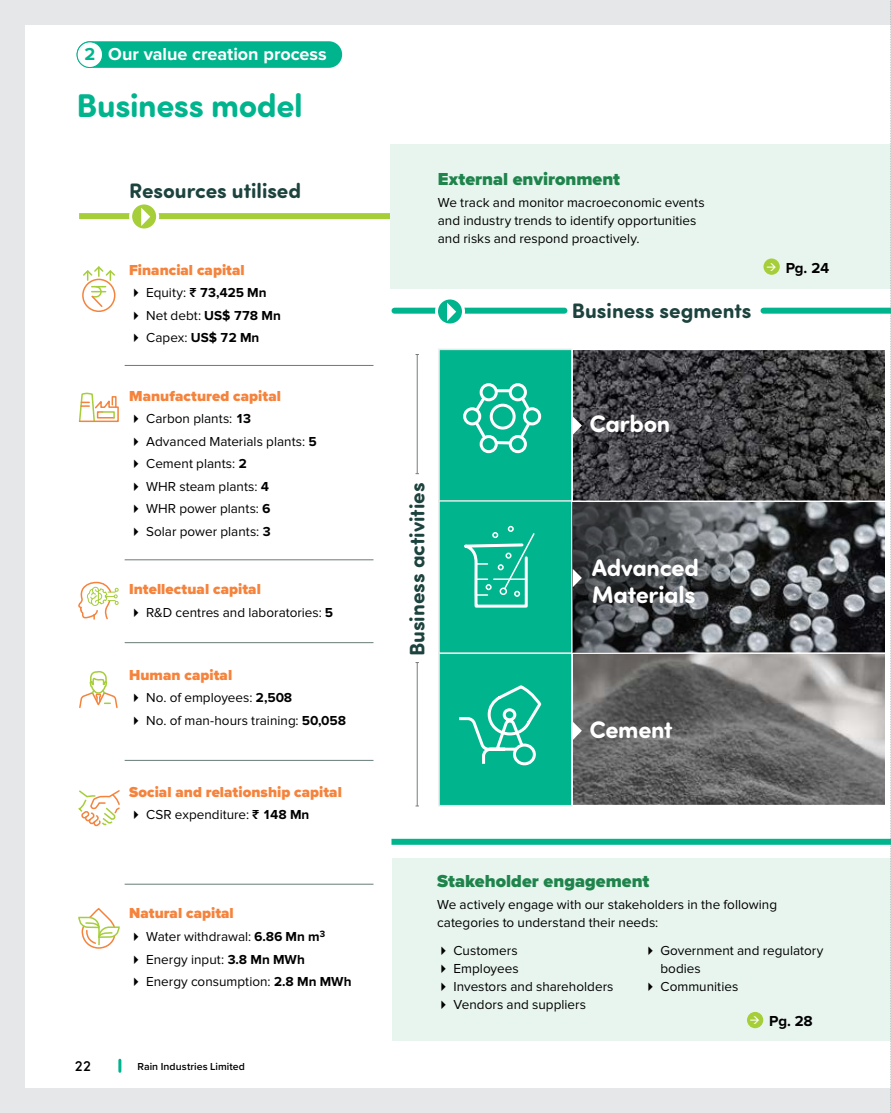
<style>
.page{position:relative;width:891px;height:1113px;background:#fff}
.page>*{position:absolute;margin:0;border:0;box-sizing:border-box;transform-origin:0 0}
.t1{font:700 33px "Sofia Pro Soft";letter-spacing:-.015em;color:#00b48d}
.t2{font:700 24px/27px "Sofia Pro Soft";letter-spacing:-.01em;color:#fff}
.t3{font:700 21px "Sofia Pro Soft";color:#1c433e}
.t4{font:900 18px "Proxima Nova";color:#1f844c}
.t5{font:700 18px "Proxima Nova";color:#fff}
.t6{font:900 15px "Proxima Nova";letter-spacing:.005em;color:#f5833c}
.t7{font:700 15px "Proxima Nova";letter-spacing:-.01em;color:#000}
.t8{font:500 15px "Sofia Pro Soft";color:#000}
.t9{font:13.5px/22.5px "Proxima Nova";color:#000}
.t10{font:700 13.5px/22.5px "Proxima Nova";letter-spacing:-.02em;color:#000}
.t11{font:600 10.5px "Proxima Nova";letter-spacing:.005em;color:#000}
.s1{color:#00b48d}
.s2{font-weight:400}
.s3{font-family:"ITF Rupee";font-weight:400}
.s4{font-weight:700}
.s5{font-family:"ITF Rupee"}
.s6{color:#fff}
</style>
<div class="page">
<div style="left:0;top:0;width:891px;height:1112px;background:#e6e7e8"></div>
<div style="left:26px;top:25px;width:865px;height:1062px;background:#fff"></div>
<div style="left:393px;top:857px;width:498px;height:182px;background:#e8f5ef"></div>
<div style="left:391px;top:144px;width:500px;height:145px;background:#e8f5ef"></div>
<hr style="left:125px;top:365px;width:249px;height:1px;background:#425b56">
<hr style="left:125px;top:559px;width:249px;height:1px;background:#425b56">
<hr style="left:125px;top:642px;width:249px;height:1px;background:#425b56">
<hr style="left:125px;top:760px;width:249px;height:1px;background:#425b56">
<hr style="left:125px;top:883px;width:249px;height:1px;background:#425b56">
<div style="left:764px;top:258px;width:16px;height:17px;background:#a5ce39;border-radius:50%"></div>
<div style="left:747px;top:1011px;width:16px;height:17px;background:#a5ce39;border-radius:50%"></div>
<div style="left:79px;top:213px;width:311px;height:6px;background:#a5ce39"></div>
<svg style="left:131px;top:203px;width:27px;height:27px"></svg>
<div style="left:129px;top:201px;width:30px;height:30px;border:3px solid #fff;border-radius:50%"></div>
<svg style="left:141px;top:207px;width:9px;height:19px"></svg>
<hr style="left:417px;top:662px;width:1px;height:144px;background:#58595b">
<hr style="left:417px;top:354px;width:1px;height:119px;background:#58595b">
<div style="left:394px;top:308px;width:170px;height:6px;background:#00b48d"></div>
<div style="left:764px;top:308px;width:127px;height:6px;background:#00b48d"></div>
<div style="left:392px;top:838px;width:499px;height:6px;background:#00b48d"></div>
<svg style="left:436px;top:298px;width:28px;height:27px"></svg>
<div style="left:435px;top:296px;width:30px;height:30px;border:3px solid #fff;border-radius:50%"></div>
<svg style="left:447px;top:302px;width:9px;height:19px"></svg>
<div style="left:438px;top:348px;width:135px;height:154px;background:#00b48d;border:2px solid #e6e7e8"></div>
<div style="left:438px;top:500px;width:135px;height:154px;background:#00b48d;border:2px solid #e6e7e8"></div>
<div style="left:438px;top:652px;width:135px;height:154px;background:#00b48d;border:2px solid #e6e7e8"></div>
<img style="left:574px;top:351px;width:311px;height:148px">
<div style="left:571px;top:348px;width:319px;height:154px;border:2px solid #fff"></div>
<svg style="left:810px;top:503px;width:75px;height:148px;background:#484a4f"></svg>
<div style="left:571px;top:500px;width:319px;height:154px;border:2px solid #fff"></div>
<svg style="left:574px;top:655px;width:311px;height:148px;background:#777675"></svg>
<div style="left:571px;top:652px;width:319px;height:154px;border:2px solid #fff"></div>
<svg style="left:573px;top:502px;width:237px;height:150px;background:#515457"></svg>
<svg style="left:573px;top:416px;width:9px;height:19px"></svg>
<svg style="left:573px;top:568px;width:9px;height:19px"></svg>
<svg style="left:573px;top:721px;width:9px;height:19px"></svg>
<div style="left:886px;top:338px;width:5px;height:481px;background:#fff"></div>
<div style="left:82px;top:279px;width:33px;height:33px;border:2px solid #f5833c;border-radius:50%"></div>
<svg style="left:82px;top:266px;width:34px;height:42px"></svg>
<svg style="left:78px;top:392px;width:41px;height:31px"></svg>
<svg style="left:78px;top:581px;width:41px;height:39px"></svg>
<svg style="left:79px;top:671px;width:39px;height:37px"></svg>
<svg style="left:78px;top:790px;width:42px;height:35px"></svg>
<svg style="left:78px;top:908px;width:42px;height:41px"></svg>
<div style="left:480px;top:383px;width:18px;height:18px;border:3px solid #fff;border-radius:50%"></div>
<div style="left:480px;top:435px;width:18px;height:18px;border:3px solid #fff;border-radius:50%"></div>
<div style="left:509px;top:383px;width:18px;height:18px;border:3px solid #fff;border-radius:50%"></div>
<div style="left:509px;top:435px;width:18px;height:18px;border:3px solid #fff;border-radius:50%"></div>
<div style="left:523px;top:407px;width:18px;height:18px;border:3px solid #fff;border-radius:50%"></div>
<div style="left:463px;top:407px;width:18px;height:18px;border:3px solid #fff;border-radius:50%"></div>
<hr style="left:496px;top:389px;width:15px;height:3px;background:#fff">
<svg style="left:517px;top:394px;width:16px;height:47px"></svg>
<hr style="left:496px;top:441px;width:14px;height:3px;background:#fff">
<svg style="left:472px;top:394px;width:16px;height:47px"></svg>
<div style="left:490px;top:403px;width:26px;height:26px;border:3px solid #fff;border-radius:50%"></div>
<svg style="left:464px;top:526px;width:71px;height:82px"></svg>
<div style="left:514px;top:590px;width:6px;height:7px;border:2px solid #fff;border-radius:50%"></div>
<svg style="left:459px;top:685px;width:83px;height:81px"></svg>
<div style="left:77px;top:41px;width:265px;height:27px;background:#00b48d;border-radius:13px"></div>
<div style="left:77px;top:42px;width:26px;height:25px;background:#fff;border-radius:50%"></div>
<div style="left:77px;top:41px;width:26px;height:27px;border:1px solid #00b48d;border-radius:50%"></div>
<svg style="left:890px;top:1px;width:1px;height:1112px"></svg>
<svg style="left:118px;top:1060px;width:3px;height:11px"></svg>
<h3 class="t5" style="left:84px;top:44px;width:244px"><span class="s1">2</span> Our value creation process</h3>
<h1 class="t1" style="left:77px;top:81px;width:228px">Business model</h1>
<h3 class="t3" style="left:129px;top:175px;width:174px">Resources utilised</h3>
<p class="t6" style="left:129px;top:258px;width:117px">Financial capital</p>
<p class="t10" style="left:146px;top:282px;width:136px"><span class="s2">Equity:</span> <span class="s3">K</span> 73,425 Mn<br><span class="s2">Net debt:</span> US$ 778 Mn<br><span class="s2">Capex:</span> US$ 72 Mn</p>
<p class="t6" style="left:129px;top:384px;width:153px">Manufactured capital</p>
<p class="t9" style="left:146px;top:408px;width:172px">Carbon plants: <span class="s4">13<br></span>Advanced Materials plants: <span class="s4">5<br></span>Cement plants: <span class="s4">2<br></span>WHR steam plants: <span class="s4">4<br></span>WHR power plants: <span class="s4">6<br></span>Solar power plants: <span class="s4">3</span></p>
<p class="t6" style="left:129px;top:578px;width:133px">Intellectual capital</p>
<p class="t9" style="left:146px;top:601px;width:189px">R&amp;D centres and laboratories: <span class="s4">5</span></p>
<p class="t6" style="left:129px;top:663px;width:105px">Human capital</p>
<p class="t9" style="left:146px;top:687px;width:201px">No. of employees: <span class="s4">2,508<br></span>No. of man-hours training: <span class="s4">50,058</span></p>
<p class="t6" style="left:129px;top:780px;width:214px">Social and relationship capital</p>
<p class="t9" style="left:146px;top:804px;width:165px">CSR expenditure: <span class="s5">K</span> <span class="s4">148 Mn</span></p>
<p class="t6" style="left:129px;top:902px;width:106px">Natural capital</p>
<p class="t9" style="left:146px;top:925px;width:207px">Water withdrawal: <span class="s4">6.86 Mn m</span><sup>3<br></sup>Energy input: <span class="s4">3.8 Mn MWh<br></span>Energy consumption: <span class="s4">2.8 Mn MWh</span></p>
<p class="t8" style="left:75px;top:1054px;width:18px">22</p>
<p class="t11" style="left:137px;top:1058px;width:109px">Rain Industries Limited</p>
<h3 class="t4" style="left:438px;top:165px;width:184px">External environment</h3>
<p class="t9" style="left:438px;top:194px;width:268px;line-height:18px">We track and monitor macroeconomic events and industry trends to identify opportunities and risks and respond proactively.</p>
<h3 class="t3" style="left:572px;top:295px;width:181px">Business segments</h3>
<p class="t7" style="left:766px;top:259px;width:65px"><span class="s6">→</span> Pg. 24</p>
<h3 class="t3" style="left:402px;top:656px;width:175px;rotate:-90deg">Business activities</h3>
<h2 class="t2" style="left:589px;top:409px;width:82px">Carbon</h2>
<h2 class="t2" style="left:592px;top:553px;width:109px">Advanced<br>Materials</h2>
<h2 class="t2" style="left:589px;top:715px;width:85px">Cement</h2>
<h3 class="t4" style="left:437px;top:867px;width:214px">Stakeholder engagement</h3>
<p class="t9" style="left:437px;top:896px;width:342px;line-height:18px">We actively engage with our stakeholders in the following categories to understand their needs:</p>
<p class="t9" style="left:454px;top:941px;width:162px;line-height:18px">Customers<br>Employees<br>Investors and shareholders<br>Vendors and suppliers</p>
<p class="t9" style="left:660px;top:941px;width:164px;line-height:18px">Government and regulatory bodies<br>Communities</p>
<p class="t7" style="left:750px;top:1012px;width:65px"><span class="s6">→</span> Pg. 28</p>
</div>
